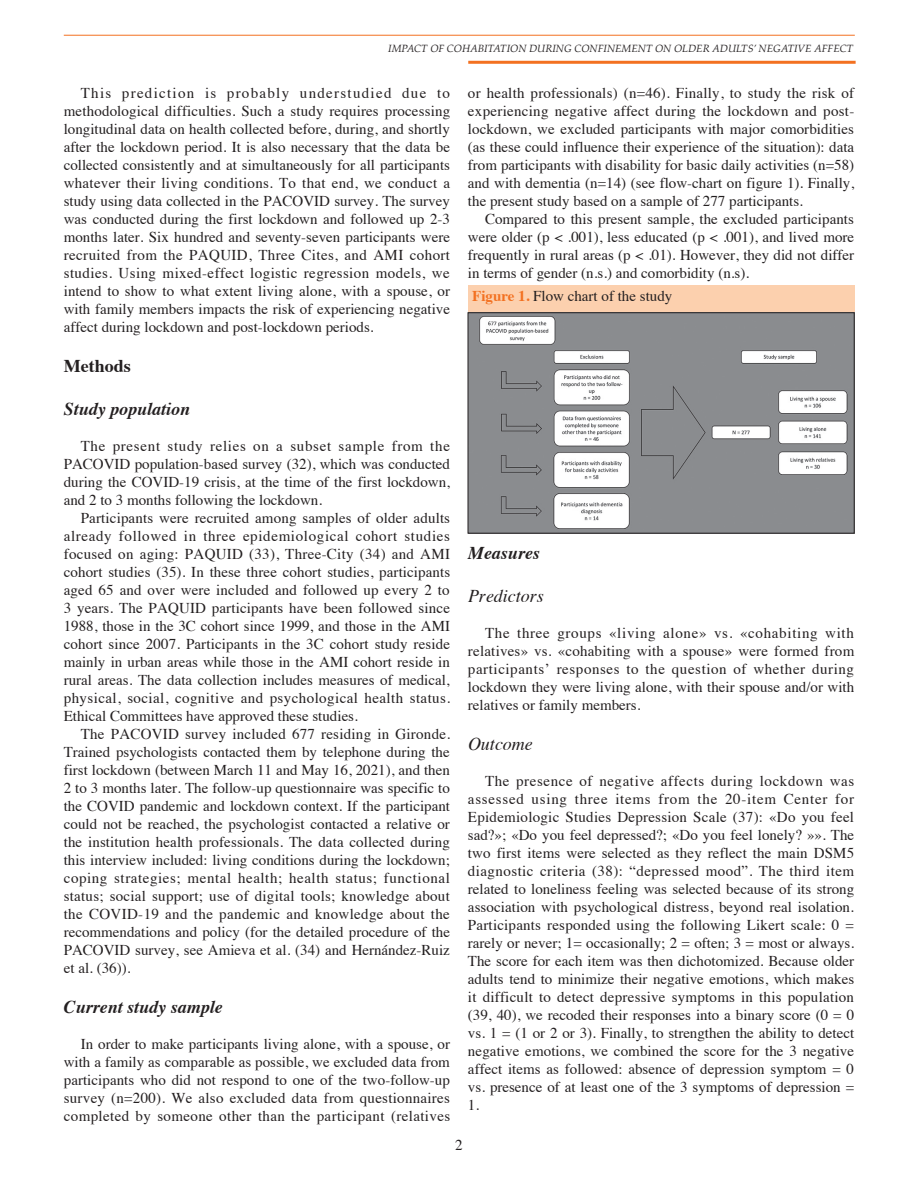
<style>
.page{position:relative;width:918px;height:1188px;background:#fff}
.page>*{position:absolute;margin:0;border:0;box-sizing:border-box;transform-origin:0 0}
.TITRE_2{font:italic 700 18px "Times";color:#231f20}
.TITRE_2-2{font:italic 18px "Times";color:#231f20}
.TITRE_1{font:700 18px "Times";color:#231f20}
.t1{font:15px/18px "Times";color:#231f20;text-align:justify}
.t2{font:italic 10.5px "Palatino";color:#231f20}
.s1{font-weight:700;color:#f37121}
</style>
<div class="page">
<hr style="left:64px;top:35px;width:791px;height:1px;background:#f37121">
<hr style="left:468px;top:61px;width:388px;height:3px;background:#f37121">
<div style="left:468px;top:286px;width:386px;height:27px;background:#fcd0ae"></div>
<img style="left:470px;top:314px;width:383px;height:218px">
<div style="left:468px;top:312px;width:387px;height:222px;border:1px solid #231f20"></div>
<p class="t2" style="left:388px;top:40px;width:467px">IMPACT OF COHABITATION DURING CONFINEMENT ON OLDER ADULTS’ NEGATIVE AFFECT</p>
<p class="t1" style="left:64px;top:83px;width:388px;text-indent:17px">This prediction is probably understudied due to methodological difficulties. Such a study requires processing longitudinal data on health collected before, during, and shortly after the lockdown period. It is also necessary that the data be collected consistently and at simultaneously for all participants whatever their living conditions. To that end, we conduct a study using data collected in the PACOVID survey. The survey was conducted during the first lockdown and followed up 2-3 months later. Six hundred and seventy-seven participants were recruited from the PAQUID, Three Cites, and AMI cohort studies. Using mixed-effect logistic regression models, we intend to show to what extent living alone, with a spouse, or with family members impacts the risk of experiencing negative affect during lockdown and post-lockdown periods.</p>
<p class="TITRE_1" style="left:64px;top:349px;width:68px">Methods</p>
<p class="TITRE_2" style="left:64px;top:392px;width:128px">Study population</p>
<p class="t1" style="left:64px;top:436px;width:388px;text-indent:17px">The present study relies on a subset sample from the PACOVID population-based survey (32), which was conducted during the COVID-19 crisis, at the time of the first lockdown, and 2 to 3 months following the lockdown.</p>
<p class="t1" style="left:64px;top:508px;width:388px;text-indent:17px">Participants were recruited among samples of older adults already followed in three epidemiological cohort studies focused on aging: PAQUID (33), Three-City (34) and AMI cohort studies (35). In these three cohort studies, participants aged 65 and over were included and followed up every 2 to 3 years. The PAQUID participants have been followed since 1988, those in the 3C cohort since 1999, and those in the AMI cohort since 2007. Participants in the 3C cohort study reside mainly in urban areas while those in the AMI cohort reside in rural areas. The data collection includes measures of medical, physical, social, cognitive and psychological health status.<br>Ethical Committees have approved these studies.</p>
<p class="t1" style="left:64px;top:724px;width:388px;text-indent:17px">The PACOVID survey included 677 residing in Gironde.<br>Trained psychologists contacted them by telephone during the first lockdown (between March 11 and May 16, 2021), and then 2 to 3 months later. The follow-up questionnaire was specific to the COVID pandemic and lockdown context. If the participant could not be reached, the psychologist contacted a relative or the institution health professionals. The data collected during this interview included: living conditions during the lockdown; coping strategies; mental health; health status; functional status; social support; use of digital tools; knowledge about the COVID-19 and the pandemic and knowledge about the recommendations and policy (for the detailed procedure of the PACOVID survey, see Amieva et al. (34) and Hernández-Ruiz et al. (36)).</p>
<p class="TITRE_2" style="left:64px;top:990px;width:161px">Current study sample</p>
<p class="t1" style="left:64px;top:1033px;width:388px;text-indent:17px">In order to make participants living alone, with a spouse, or with a family as comparable as possible, we excluded data from participants who did not respond to one of the two-follow-up survey (n=200). We also excluded data from questionnaires completed by someone other than the participant (relatives</p>
<p class="t1" style="left:468px;top:83px;width:388px">or health professionals) (n=46). Finally, to study the risk of experiencing negative affect during the lockdown and post&shy;lockdown, we excluded participants with major comorbidities (as these could influence their experience of the situation): data from participants with disability for basic daily activities (n=58) and with dementia (n=14) (see flow-chart on figure 1). Finally, the present study based on a sample of 277 participants.</p>
<p class="t1" style="left:468px;top:209px;width:388px;text-indent:17px">Compared to this present sample, the excluded participants were older (p &lt; .001), less educated (p &lt; .001), and lived more frequently in rural areas (p &lt; .01). However, they did not differ in terms of gender (n.s.) and comorbidity (n.s).</p>
<p class="t1" style="left:472px;top:286px;width:202px"><span class="s1">Figure 1.</span> Flow chart of the study</p>
<p class="TITRE_2" style="left:468px;top:536px;width:73px">Measures</p>
<p class="TITRE_2-2" style="left:468px;top:581px;width:77px">Predictors</p>
<p class="t1" style="left:468px;top:623px;width:388px;text-indent:17px">The three groups «living alone» vs. «cohabiting with relatives» vs. «cohabiting with a spouse» were formed from participants’ responses to the question of whether during lockdown they were living alone, with their spouse and/or with relatives or family members.</p>
<p class="TITRE_2-2" style="left:468px;top:728px;width:66px">Outcome</p>
<p class="t1" style="left:468px;top:771px;width:388px;text-indent:17px">The presence of negative affects during lockdown was assessed using three items from the 20-item Center for Epidemiologic Studies Depression Scale (37): «Do you feel sad?»; «Do you feel depressed?; «Do you feel lonely? »». The two first items were selected as they reflect the main DSM5 diagnostic criteria (38): “depressed mood”. The third item related to loneliness feeling was selected because of its strong association with psychological distress, beyond real isolation.<br>Participants responded using the following Likert scale: 0 = rarely or never; 1= occasionally; 2 = often; 3 = most or always.<br>The score for each item was then dichotomized. Because older adults tend to minimize their negative emotions, which makes it difficult to detect depressive symptoms in this population (39, 40), we recoded their responses into a binary score (0 = 0 vs. 1 = (1 or 2 or 3). Finally, to strengthen the ability to detect negative emotions, we combined the score for the 3 negative affect items as followed: absence of depression symptom = 0 vs. presence of at least one of the 3 symptoms of depression = 1.</p>
<p class="t1" style="left:455px;top:1135px;width:9px">2</p>
</div>
